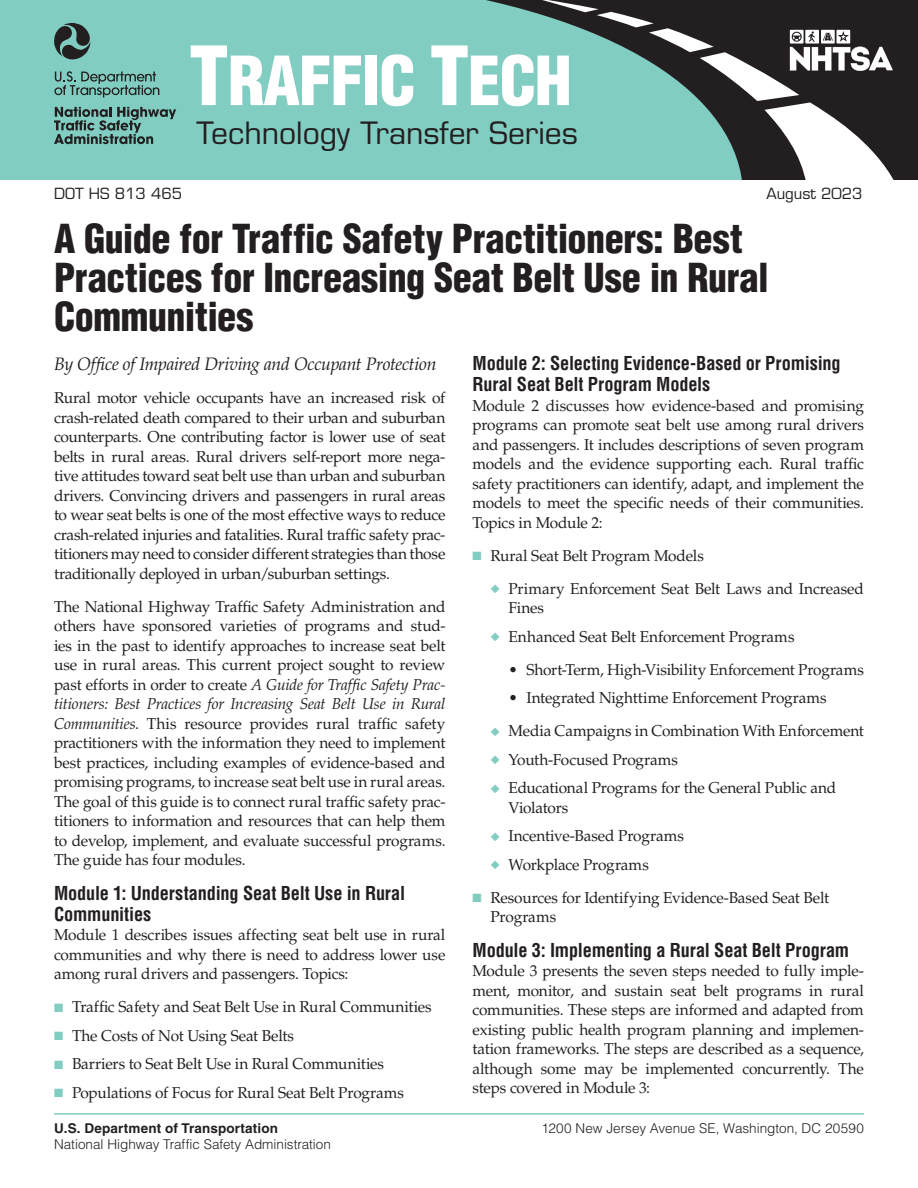
<style>
.page{position:relative;width:918px;height:1188px;background:#fff}
.page>*{position:absolute;margin:0;border:0;box-sizing:border-box;transform-origin:0 0}
.t1{font:900 condensed 66px "Helvetica LT Std";letter-spacing:-.02em;color:#fff}
.t2{font:900 condensed 39px/39px "Helvetica LT Std";letter-spacing:-.01em;color:#231f20}
.t3{font:30px "Eurostile LT Std";color:#231f20}
.HeadA{font:700 condensed 18.75px/21px "Helvetica LT Std";letter-spacing:-.01em;color:#231f20}
.Byline{font:italic 18px "Palatino LT Std";letter-spacing:-.02em;color:#231f20}
.Body_Text{font:15.75px/19.5px "Palatino LT Std";letter-spacing:-.015em;color:#231f20;text-align:justify}
.t4{font:15px "Eurostile LT Std";color:#231f20}
.t5{font:300 13.5px "Helvetica LT Std";color:#231f20}
.t6{font:700 13.5px "Helvetica LT Std";letter-spacing:.01em;color:#231f20}
.s1{font-size:79.5px}
.s2{font-style:italic}
.s3{color:#81cdc1}
</style>
<div class="page">
<hr style="left:54px;top:1113px;width:810px;height:2px;background:#81cdc1">
<div style="left:0;top:0;width:918px;height:180px;background:#81cdc1"></div>
<svg style="left:486px;top:0;width:432px;height:180px"></svg>
<svg style="left:529px;top:0;width:367px;height:180px"></svg>
<svg style="left:54px;top:23px;width:37px;height:37px"></svg>
<svg style="left:54px;top:71px;width:105px;height:26px"></svg>
<svg style="left:54px;top:107px;width:122px;height:37px"></svg>
<h1 class="t1" style="left:189px;top:39px;width:384px"><span class="s1">T</span>RAFFIC <span class="s1">T</span>ECH</h1>
<h3 class="t3" style="left:196px;top:115px;width:383px">Technology Transfer Series</h3>
<p class="t4" style="left:54px;top:185px;width:130px">DOT HS 813 465</p>
<p class="t4" style="left:766px;top:185px;width:98px">August 2023</p>
<h1 class="t2" style="left:54px;top:219px;width:716px">A Guide for Traffic Safety Practitioners: Best<br>Practices for Increasing Seat Belt Use in Rural<br>Communities</h1>
<p class="Byline" style="left:54px;top:354px;width:384px">By Office of Impaired Driving and Occupant Protection</p>
<p class="Body_Text" style="left:54px;top:388px;width:393px">Rural motor vehicle occupants have an increased risk of crash-related death compared to their urban and suburban counterparts. One contributing factor is lower use of seat belts in rural areas. Rural drivers self-report more nega&shy;tive attitudes toward seat belt use than urban and suburban drivers. Convincing drivers and passengers in rural areas to wear seat belts is one of the most effective ways to reduce crash-related injuries and fatalities. Rural traffic safety prac&shy;titioners may need to consider different strategies than those traditionally deployed in urban/suburban settings.</p>
<p class="Body_Text" style="left:54px;top:597px;width:393px">The National Highway Traffic Safety Administration and others have sponsored varieties of programs and stud&shy;ies in the past to identify approaches to increase seat belt use in rural areas. This current project sought to review past efforts in order to create <span class="s2">A Guide for Traffic Safety Prac&shy;titioners: Best Practices for Increasing Seat Belt Use in Rural Communities</span>. This resource provides rural traffic safety practitioners with the information they need to implement best practices, including examples of evidence-based and promising programs, to increase seat belt use in rural areas.<br>The goal of this guide is to connect rural traffic safety prac&shy;titioners to information and resources that can help them to develop, implement, and evaluate successful programs.<br>The guide has four modules.</p>
<h2 class="HeadA" style="left:54px;top:882px;width:353px">Module 1: Understanding Seat Belt Use in Rural<br>Communities</h2>
<p class="Body_Text" style="left:54px;top:925px;width:393px">Module 1 describes issues affecting seat belt use in rural communities and why there is need to address lower use among rural drivers and passengers. Topics:</p>
<p class="Body_Text" style="left:54px;top:997px;width:379px"><span class="s3">■</span> Traffic Safety and Seat Belt Use in Rural Communities</p>
<p class="Body_Text" style="left:54px;top:1026px;width:241px"><span class="s3">■</span> The Costs of Not Using Seat Belts</p>
<p class="Body_Text" style="left:54px;top:1054px;width:332px"><span class="s3">■</span> Barriers to Seat Belt Use in Rural Communities</p>
<p class="Body_Text" style="left:54px;top:1083px;width:352px"><span class="s3">■</span> Populations of Focus for Rural Seat Belt Programs</p>
<h2 class="HeadA" style="left:472px;top:353px;width:370px">Module 2: Selecting Evidence-Based or Promising<br>Rural Seat Belt Program Models</h2>
<p class="Body_Text" style="left:472px;top:396px;width:393px">Module 2 discusses how evidence-based and promising programs can promote seat belt use among rural drivers and passengers. It includes descriptions of seven program models and the evidence supporting each. Rural traffic safety practitioners can identify, adapt, and implement the models to meet the specific needs of their communities.<br>Topics in Module 2:</p>
<p class="Body_Text" style="left:472px;top:546px;width:233px"><span class="s3">■</span> Rural Seat Belt Program Models</p>
<p class="Body_Text" style="left:508px;top:579px;width:357px;text-indent:-18px"><span class="s3">◆</span> Primary Enforcement Seat Belt Laws and Increased<br>Fines</p>
<p class="Body_Text" style="left:490px;top:627px;width:306px"><span class="s3">◆</span> Enhanced Seat Belt Enforcement Programs</p>
<p class="Body_Text" style="left:508px;top:660px;width:357px">• Short-Term, High-Visibility Enforcement Programs</p>
<p class="Body_Text" style="left:508px;top:688px;width:320px">• Integrated Nighttime Enforcement Programs</p>
<p class="Body_Text" style="left:490px;top:721px;width:375px"><span class="s3">◆</span> Media Campaigns in Combination With Enforcement</p>
<p class="Body_Text" style="left:490px;top:750px;width:189px"><span class="s3">◆</span> Youth-Focused Programs</p>
<p class="Body_Text" style="left:508px;top:778px;width:329px;text-indent:-18px"><span class="s3">◆</span> Educational Programs for the General Public and<br>Violators</p>
<p class="Body_Text" style="left:490px;top:826px;width:195px"><span class="s3">◆</span> Incentive-Based Programs</p>
<p class="Body_Text" style="left:490px;top:855px;width:160px"><span class="s3">◆</span> Workplace Programs</p>
<p class="Body_Text" style="left:490px;top:888px;width:340px;text-indent:-18px"><span class="s3">■</span> Resources for Identifying Evidence-Based Seat Belt<br>Programs</p>
<h2 class="HeadA" style="left:472px;top:939px;width:378px">Module 3: Implementing a Rural Seat Belt Program</h2>
<p class="Body_Text" style="left:472px;top:961px;width:393px">Module 3 presents the seven steps needed to fully imple&shy;ment, monitor, and sustain seat belt programs in rural communities. These steps are informed and adapted from existing public health program planning and implemen&shy;tation frameworks. The steps are described as a sequence, although some may be implemented concurrently. The steps covered in Module 3:</p>
<p class="t6" style="left:54px;top:1120px;width:226px">U.S. Department of Transportation</p>
<p class="t5" style="left:541px;top:1120px;width:324px">1200 New Jersey Avenue SE, Washington, DC 20590</p>
<p class="t5" style="left:54px;top:1136px;width:279px">National Highway Traffic Safety Administration</p>
</div>
